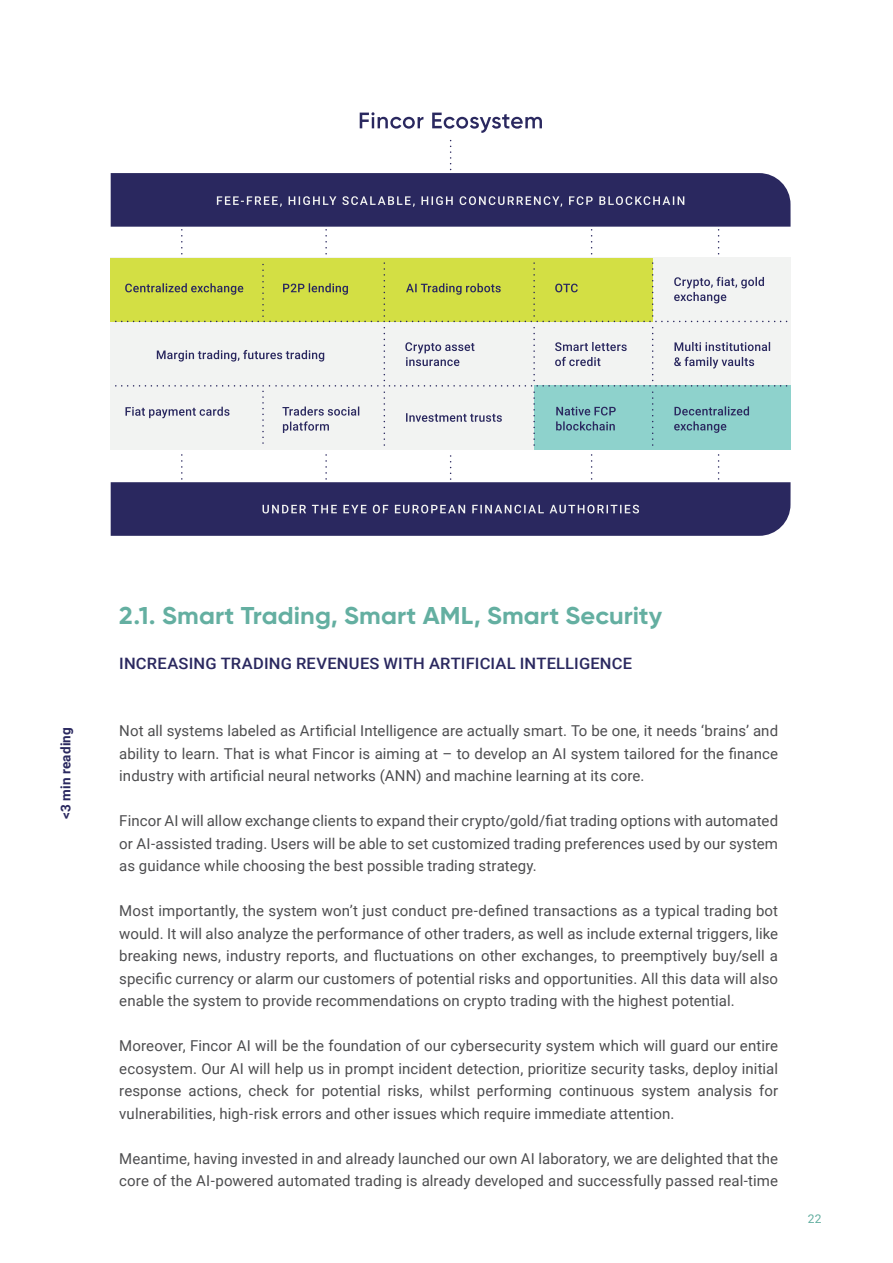
<style>
.page{position:relative;width:893px;height:1263px;background:#fff}
.page>*{position:absolute;margin:0;border:0;box-sizing:border-box;transform-origin:0 0}
.t1{font:700 24.3px "Gilroy";color:#64afa1;scale:1.05 1}
.t2{font:500 15.75px "Roboto";letter-spacing:.01em;color:#2a285f;scale:1.05 1}
.t3{font:15px/22.5px "Roboto";letter-spacing:.005em;color:#4d4d4f;text-align:justify}
.t4{font:700 13.5px "Roboto";letter-spacing:.01em;color:#2a285f}
.t5{font:12px "Roboto";color:#64afa1}
</style>
<div class="page">
<svg style="left:360px;top:112px;width:182px;height:21px"></svg>
<svg style="left:111px;top:140px;width:680px;height:396px"></svg>
<p class="t4" style="left:56px;top:819px;width:93px;rotate:-90deg">&lt;3 min reading</p>
<h1 class="t1" style="left:119px;top:600px;width:519px">2.1. Smart Trading, Smart AML, Smart Security</h1>
<p class="t2" style="left:119px;top:652px;width:490px">INCREASING TRADING REVENUES WITH ARTIFICIAL INTELLIGENCE</p>
<p class="t3" style="left:119px;top:719px;width:660px">Not all systems labeled as Artificial Intelligence are actually smart. To be one, it needs ‘brains’ and ability to learn. That is what Fincor is aiming at – to develop an AI system tailored for the finance industry with artificial neural networks (ANN) and machine learning at its core.</p>
<p class="t3" style="left:119px;top:809px;width:660px">Fincor AI will allow exchange clients to expand their crypto/gold/fiat trading options with automated or AI-assisted trading. Users will be able to set customized trading preferences used by our system as guidance while choosing the best possible trading strategy.</p>
<p class="t3" style="left:119px;top:899px;width:660px">Most importantly, the system won’t just conduct pre-defined transactions as a typical trading bot would. It will also analyze the performance of other traders, as well as include external triggers, like breaking news, industry reports, and fluctuations on other exchanges, to preemptively buy/sell a specific currency or alarm our customers of potential risks and opportunities. All this data will also enable the system to provide recommendations on crypto trading with the highest potential.</p>
<p class="t3" style="left:119px;top:1034px;width:660px">Moreover, Fincor AI will be the foundation of our cybersecurity system which will guard our entire ecosystem. Our AI will help us in prompt incident detection, prioritize security tasks, deploy initial response actions, check for potential risks, whilst performing continuous system analysis for vulnerabilities, high-risk errors and other issues which require immediate attention.</p>
<p class="t3" style="left:119px;top:1147px;width:660px">Meantime, having invested in and already launched our own AI laboratory, we are delighted that the core of the AI-powered automated trading is already developed and successfully passed real-time</p>
<p class="t5" style="left:808px;top:1210px;width:15px">22</p>
</div>
